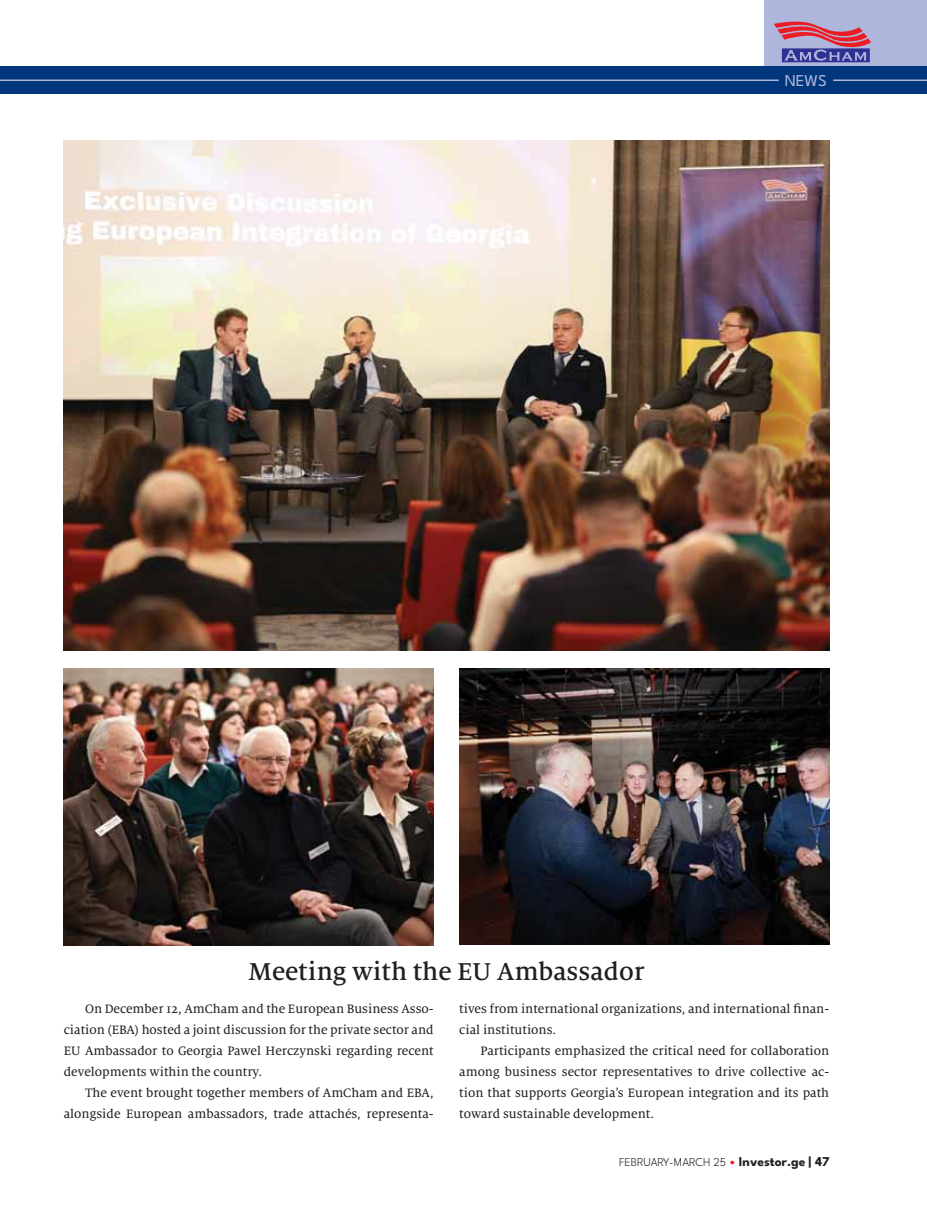
<style>
.page{position:relative;width:927px;height:1212px;background:#fff}
.page>*{position:absolute;margin:0;border:0;box-sizing:border-box;transform-origin:0 0}
.t1{font:500 27px "Milo Serif Web W04";color:#231f20}
.t2{font:16.5px "League Spartan";color:#afb6dc}
.t3{font:13.5px/21px "Milo Serif Web W04 Text";color:#231f20;text-align:justify}
.t4{font:300 12px "League Spartan";letter-spacing:.005em;color:#231f20}
.s1{font-weight:700;font-size:13.5px}
</style>
<div class="page">
<div style="left:765px;top:0;width:162px;height:93px;background:#afb6dc"></div>
<div style="left:0;top:67px;width:927px;height:27px;background:#00367b"></div>
<hr style="left:833px;top:80px;width:94px;height:1px;background:#afb6dc">
<hr style="left:0;top:80px;width:779px;height:1px;background:#afb6dc">
<svg style="left:774px;top:21px;width:97px;height:41px"></svg>
<img style="left:459px;top:669px;width:370px;height:276px">
<img style="left:64px;top:669px;width:370px;height:277px">
<img style="left:64px;top:140px;width:765px;height:510px">
<p class="t2" style="left:785px;top:70px;width:44px">NEWS</p>
<h1 class="t1" style="left:249px;top:961px;width:397px">Meeting with the EU Ambassador</h1>
<p class="t3" style="left:64px;top:999px;width:371px;text-indent:21px">On December 12, AmCham and the European Business Asso&shy;ciation (EBA) hosted a joint discussion for the private sector and EU Ambassador to Georgia Pawel Herczynski regarding recent developments within the country.</p>
<p class="t3" style="left:64px;top:1083px;width:371px;text-align:right">The event brought together members of AmCham and EBA, alongside European ambassadors, trade attachés, representa-</p>
<p class="t3" style="left:459px;top:999px;width:371px">tives from international organizations, and international finan&shy;cial institutions.</p>
<p class="t3" style="left:459px;top:1041px;width:371px;text-indent:21px">Participants emphasized the critical need for collaboration among business sector representatives to drive collective ac&shy;tion that supports Georgia’s European integration and its path toward sustainable development.</p>
<p class="t4" style="left:619px;top:1158px;width:212px">FEBRUARY-MARCH 25 <span class="s1">Investor.ge | 47</span></p>
</div>
